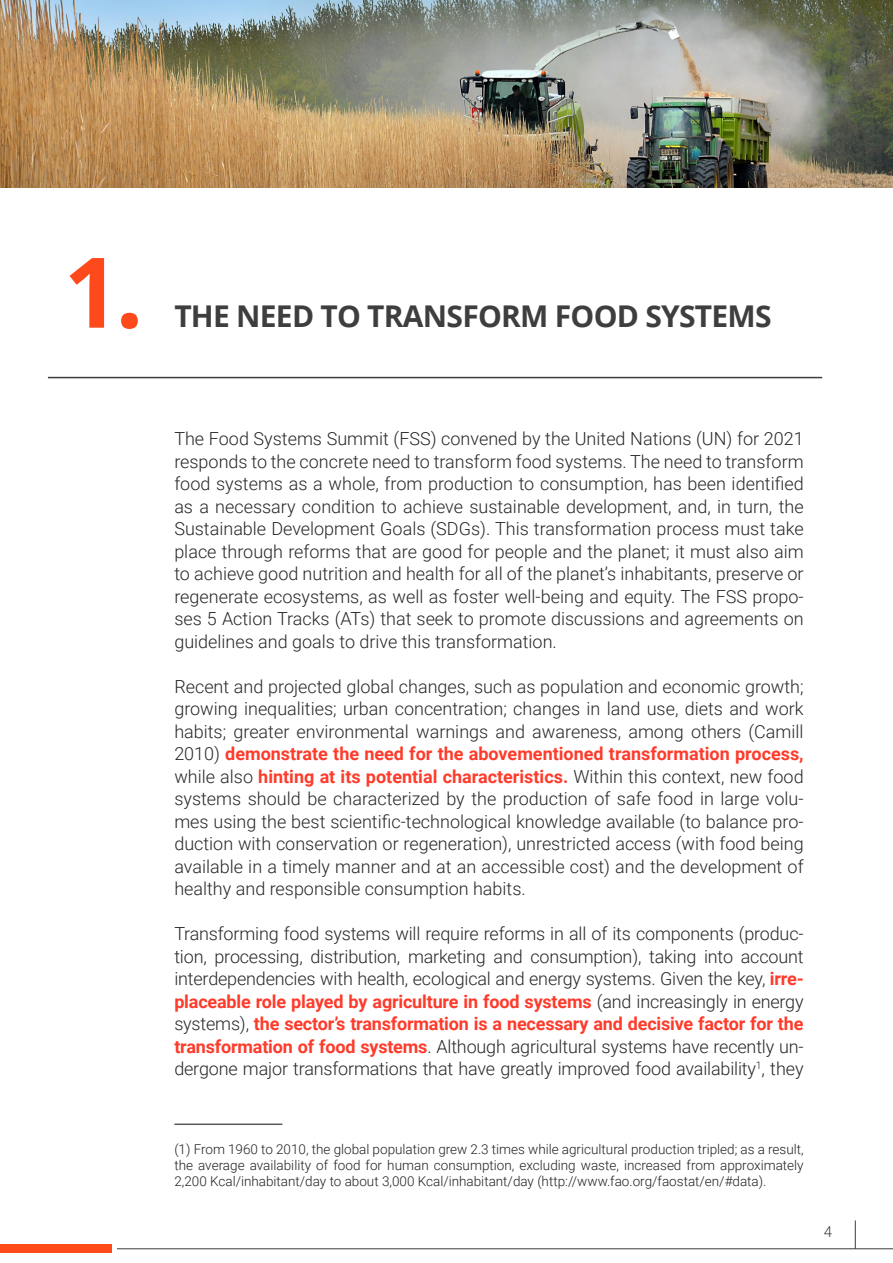
<style>
.page{position:relative;width:893px;height:1263px;background:#fff}
.page>*{position:absolute;margin:0;border:0;box-sizing:border-box;transform-origin:0 0}
.t1{font:700 97.5px "Open Sans";color:#fe491a}
.t2{font:700 30px "Open Sans";letter-spacing:-.025em;color:#3e3e3f}
.t3{font:300 18px/22.5px "Roboto";color:#262727;text-align:justify}
.t4{font:300 15px "Roboto";color:#3d3d3d}
.t5{font:300 13.5px/16.2px "Roboto";color:#231f20;text-align:justify}
.s1{font-weight:700;color:#fe3b2b}
</style>
<div class="page">
<svg style="left:855px;top:1220px;width:1px;height:28px"></svg>
<hr style="left:117px;top:1248px;width:776px;height:1px;background:#3d3d3d">
<div style="left:0;top:1244px;width:112px;height:8px;background:#fe491a"></div>
<hr style="left:174px;top:1123px;width:108px;height:2px;background:#595959">
<img style="left:0;top:0;width:893px;height:187px">
<hr style="left:48px;top:377px;width:774px;height:1px;background:#3d3d3d">
<p class="t1" style="left:64px;top:223px;width:81px">1.</p>
<p class="t2" style="left:174px;top:295px;width:599px">THE NEED TO TRANSFORM FOOD SYSTEMS</p>
<p class="t3" style="left:174px;top:427px;width:631px">The Food Systems Summit (FSS) convened by the United Nations (UN) for 2021 responds to the concrete need to transform food systems. The need to transform food systems as a whole, from production to consumption, has been identified as a necessary condition to achieve sustainable development, and, in turn, the Sustainable Development Goals (SDGs). This transformation process must take place through reforms that are good for people and the planet; it must also aim to achieve good nutrition and health for all of the planet’s inhabitants, preserve or regenerate ecosystems, as well as foster well-being and equity. The FSS propo&shy;ses 5 Action Tracks (ATs) that seek to promote discussions and agreements on guidelines and goals to drive this transformation.</p>
<p class="t3" style="left:174px;top:674px;width:631px">Recent and projected global changes, such as population and economic growth; growing inequalities; urban concentration; changes in land use, diets and work habits; greater environmental warnings and awareness, among others (Camill 2010) <span class="s1">demonstrate the need for the abovementioned transformation process, </span>while also <span class="s1">hinting at its potential characteristics.</span> Within this context, new food systems should be characterized by the production of safe food in large volu&shy;mes using the best scientific-technological knowledge available (to balance pro&shy;duction with conservation or regeneration), unrestricted access (with food being available in a timely manner and at an accessible cost) and the development of healthy and responsible consumption habits.</p>
<p class="t3" style="left:174px;top:922px;width:631px">Transforming food systems will require reforms in all of its components (produc&shy;tion, processing, distribution, marketing and consumption), taking into account interdependencies with health, ecological and energy systems. Given the key, <span class="s1">irre&shy;placeable role played by agriculture in food systems</span> (and increasingly in energy systems), <span class="s1">the sector’s transformation is a necessary and decisive factor for the transformation of food systems</span>. Although agricultural systems have recently un&shy;dergone major transformations that have greatly improved food availability<sup>1</sup>, they</p>
<p class="t5" style="left:174px;top:1141px;width:631px">(1) From 1960 to 2010, the global population grew 2.3 times while agricultural production tripled; as a result, the average availability of food for human consumption, excluding waste, increased from approximately 2,200 Kcal/inhabitant/day to about 3,000 Kcal/inhabitant/day (http://www.fao.org/faostat/en/#data).</p>
<p class="t4" style="left:824px;top:1221px;width:10px">4</p>
</div>
